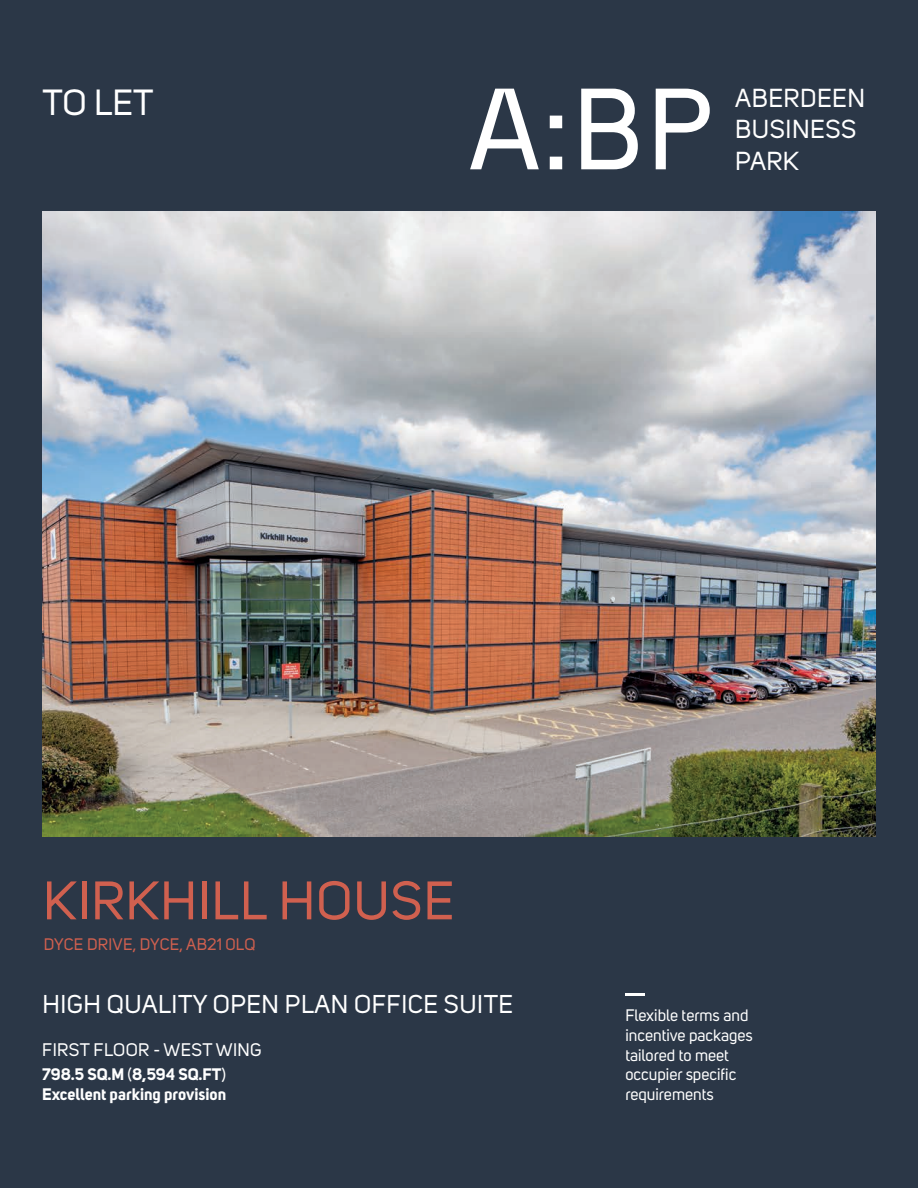
<style>
.page{position:relative;width:918px;height:1188px;background:#2b3747}
.page>*{position:absolute;margin:0;border:0;box-sizing:border-box;transform-origin:0 0}
.t1{font:115.35px "N27";color:#fff}
.t2{font:53.55px "Uni Sans";letter-spacing:.02em;color:#d0604f}
.t3{font:36px "Uni Sans";color:#fff}
.t4{font:25.8px/31.2px "Uni Sans";letter-spacing:.02em;color:#fff}
.t5{font:25.5px "Uni Sans";letter-spacing:.02em;color:#fff}
.t6{font:18px "Uni Sans";letter-spacing:.02em;color:#fff}
.t7{font:16.5px/19.8px "Uni Sans";color:#fff}
.t8{font:700 16.5px/19.8px "Uni Sans";color:#fff}
.t9{font:16.5px "Uni Sans";letter-spacing:.01em;color:#d0604f}
.s1{font-weight:400}
</style>
<div class="page">
<hr style="left:625px;top:994px;width:20px;height:2px;background:#fff">
<img style="left:43px;top:211px;width:832px;height:625px">
<h3 class="t3" style="left:43px;top:82px;width:112px">TO LET</h3>
<h1 class="t1" style="left:467px;top:58px;width:252px">A:BP</h1>
<h3 class="t4" style="left:735px;top:83px;width:131px">ABERDEEN<br>BUSINESS</h3>
<h3 class="t4" style="left:735px;top:145px;width:65px">PARK</h3>
<h2 class="t2" style="left:43px;top:870px;width:413px">KIRKHILL HOUSE</h2>
<p class="t9" style="left:44px;top:934px;width:213px">DYCE DRIVE, DYCE, AB21 0LQ</p>
<h3 class="t5" style="left:42px;top:989px;width:472px">HIGH QUALITY OPEN PLAN OFFICE SUITE</h3>
<p class="t6" style="left:42px;top:1039px;width:221px">FIRST FLOOR - WEST WING</p>
<p class="t8" style="left:42px;top:1064px;width:186px">798.5 SQ.M <span class="s1">(</span>8,594 SQ.FT<span class="s1">)<br></span>Excellent parking provision</p>
<p class="t7" style="left:625px;top:1006px;width:129px">Flexible terms and incentive packages tailored to meet occupier specific requirements</p>
</div>
